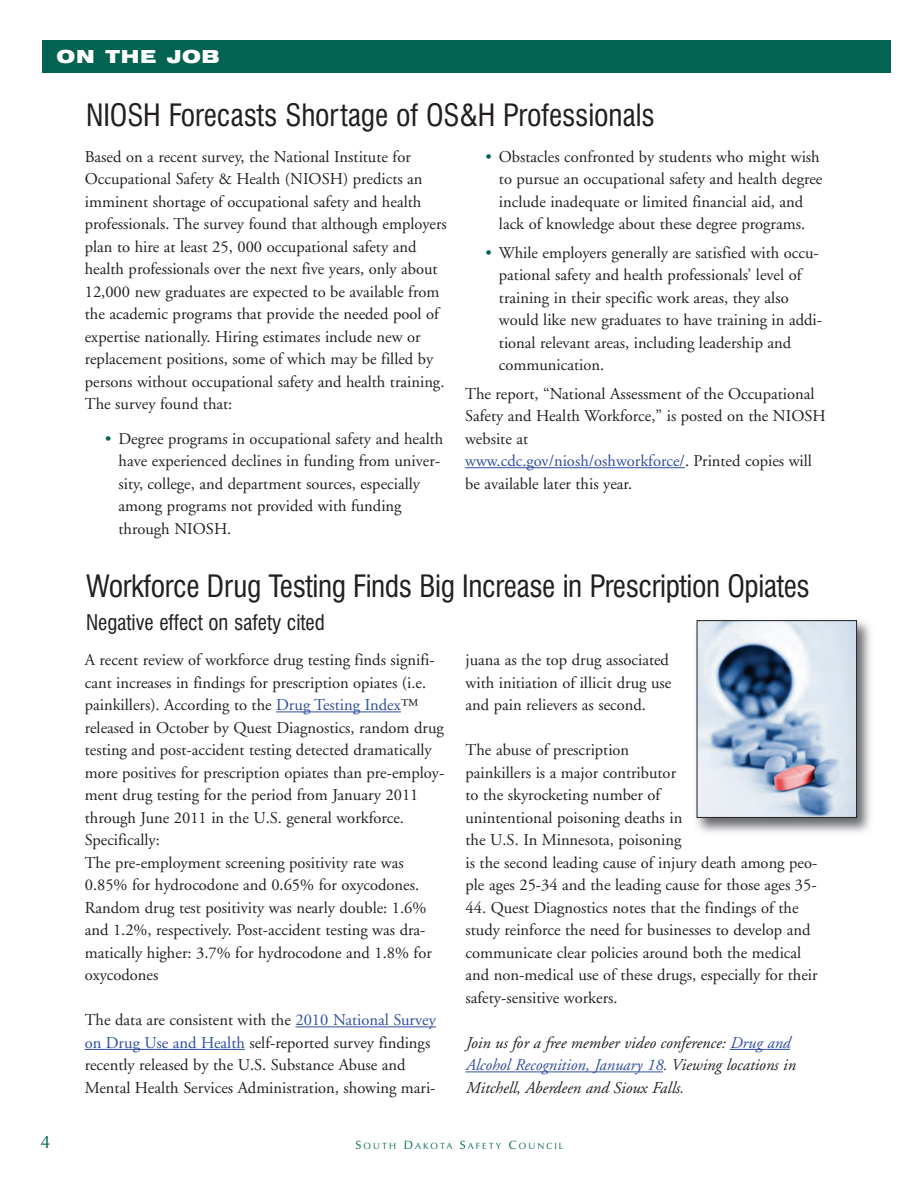
<style>
.page{position:relative;width:918px;height:1188px;background:#fff}
.page>*{position:absolute;margin:0;border:0;box-sizing:border-box;transform-origin:0 0}
.t1{font:condensed 30px "Swiss 721 BT";letter-spacing:-.015em;color:#231f20}
.t2{font:condensed 21px "Swiss 721 BT";letter-spacing:-.005em;color:#231f20}
.t3{font:900 expanded 18px "Swiss 721 BT";letter-spacing:.04em;color:#fff}
.t4{font:18px "Optima";color:#036353}
.t5{font:16.5px/22.5px "Adobe Garamond";color:#231f20}
.t6{font:italic 16.5px/22.5px "Adobe Garamond";color:#231f20}
.t7{font:9px "Optima";letter-spacing:.22em;color:#036353}
.s1{color:#036353}
.s2{color:#2f4ea1}
.s3{font-size:12px}
</style>
<div class="page">
<div style="left:43px;top:40px;width:848px;height:33px;background:#036353"></div>
<hr style="left:276px;top:711px;width:125px;height:1px;background:#2f4ea1">
<hr style="left:295px;top:1026px;width:141px;height:1px;background:#2f4ea1">
<hr style="left:85px;top:1049px;width:160px;height:1px;background:#2f4ea1">
<hr style="left:730px;top:1049px;width:60px;height:1px;background:#2f4ea1">
<hr style="left:466px;top:1071px;width:197px;height:1px;background:#2f4ea1">
<hr style="left:465px;top:467px;width:220px;height:1px;background:#2f4ea1">
<img style="left:696px;top:620px;width:175px;height:213px">
<img style="left:696px;top:620px;width:1px;height:24px">
<img style="left:699px;top:622px;width:156px;height:194px">
<div style="left:697px;top:620px;width:160px;height:198px;border:1px solid #231f20"></div>
<p class="t3" style="left:57px;top:50px;width:165px">ON THE JOB</p>
<h1 class="t1" style="left:86px;top:104px;width:570px">NIOSH Forecasts Shortage of OS&amp;H Professionals</h1>
<p class="t5" style="left:85px;top:147px;width:364px">Based on a recent survey, the National Institute for Occupational Safety &amp; Health (NIOSH) predicts an imminent shortage of occupational safety and health professionals. The survey found that although employers plan to hire at least 25, 000 occupational safety and health professionals over the next five years, only about 12,000 new graduates are expected to be available from the academic programs that provide the needed pool of expertise nationally. Hiring estimates include new or replacement positions, some of which may be filled by persons without occupational safety and health training.<br>The survey found that:</p>
<p class="t5" style="left:119px;top:429px;width:326px;text-indent:-14px"><span class="s1">•</span> Degree programs in occupational safety and health have experienced declines in funding from univer&shy;sity, college, and department sources, especially among programs not provided with funding through NIOSH.</p>
<p class="t5" style="left:499px;top:147px;width:325px;text-indent:-14px"><span class="s1">•</span> Obstacles confronted by students who might wish to pursue an occupational safety and health degree include inadequate or limited financial aid, and lack of knowledge about these degree programs.</p>
<p class="t5" style="left:499px;top:243px;width:325px;text-indent:-14px"><span class="s1">•</span> While employers generally are satisfied with occu&shy;pational safety and health professionals’ level of training in their specific work areas, they also would like new graduates to have training in addi&shy;tional relevant areas, including leadership and communication.</p>
<p class="t5" style="left:465px;top:384px;width:362px">The report, “National Assessment of the Occupational Safety and Health Workforce,” is posted on the NIOSH website at<br><span class="s2">www.cdc.gov/niosh/oshworkforce/</span>. Printed copies will be available later this year.</p>
<h1 class="t1" style="left:86px;top:574px;width:725px">Workforce Drug Testing Finds Big Increase in Prescription Opiates</h1>
<p class="t2" style="left:86px;top:614px;width:240px">Negative effect on safety cited</p>
<p class="t5" style="left:85px;top:650px;width:361px">A recent review of workforce drug testing finds signifi&shy;cant increases in findings for prescription opiates (i.e. painkillers). According to the <span class="s2">Drug Testing Index</span>™ released in October by Quest Diagnostics, random drug testing and post-accident testing detected dramatically more positives for prescription opiates than pre-employ&shy;ment drug testing for the period from January 2011 through June 2011 in the U.S. general workforce.<br>Specifically:<br>The pre-employment screening positivity rate was 0.85% for hydrocodone and 0.65% for oxycodones.<br>Random drug test positivity was nearly double: 1.6% and 1.2%, respectively. Post-accident testing was dra&shy;matically higher: 3.7% for hydrocodone and 1.8% for oxycodones</p>
<p class="t5" style="left:85px;top:1010px;width:353px">The data are consistent with the <span class="s2">2010 National Survey on Drug Use and Health</span> self-reported survey findings recently released by the U.S. Substance Abuse and Mental Health Services Administration, showing mari-</p>
<p class="t5" style="left:466px;top:650px;width:207px">juana as the top drug associated with initiation of illicit drug use and pain relievers as second.</p>
<p class="t5" style="left:466px;top:740px;width:353px">The abuse of prescription<br>painkillers is a major contributor<br>to the skyrocketing number of<br>unintentional poisoning deaths in<br>the U.S. In Minnesota, poisoning<br>is the second leading cause of injury death among peo&shy;ple ages 25-34 and the leading cause for those ages 35-</p>
<p class="t5" style="left:466px;top:898px;width:354px">44. Quest Diagnostics notes that the findings of the study reinforce the need for businesses to develop and communicate clear policies around both the medical and non-medical use of these drugs, especially for their safety-sensitive workers.</p>
<p class="t6" style="left:466px;top:1033px;width:331px">Join us for a free member video conference: <span class="s2">Drug and<br>Alcohol Recognition, January 18</span>. Viewing locations in<br>Mitchell, Aberdeen and Sioux Falls.</p>
<p class="t4" style="left:40px;top:1135px;width:12px">4</p>
<p class="t7" style="left:356px;top:1142px;width:209px"><span class="s3">S</span>OUTH <span class="s3">D</span>AKOTA <span class="s3">S</span>AFETY <span class="s3">C</span>OUNCIL</p>
</div>
